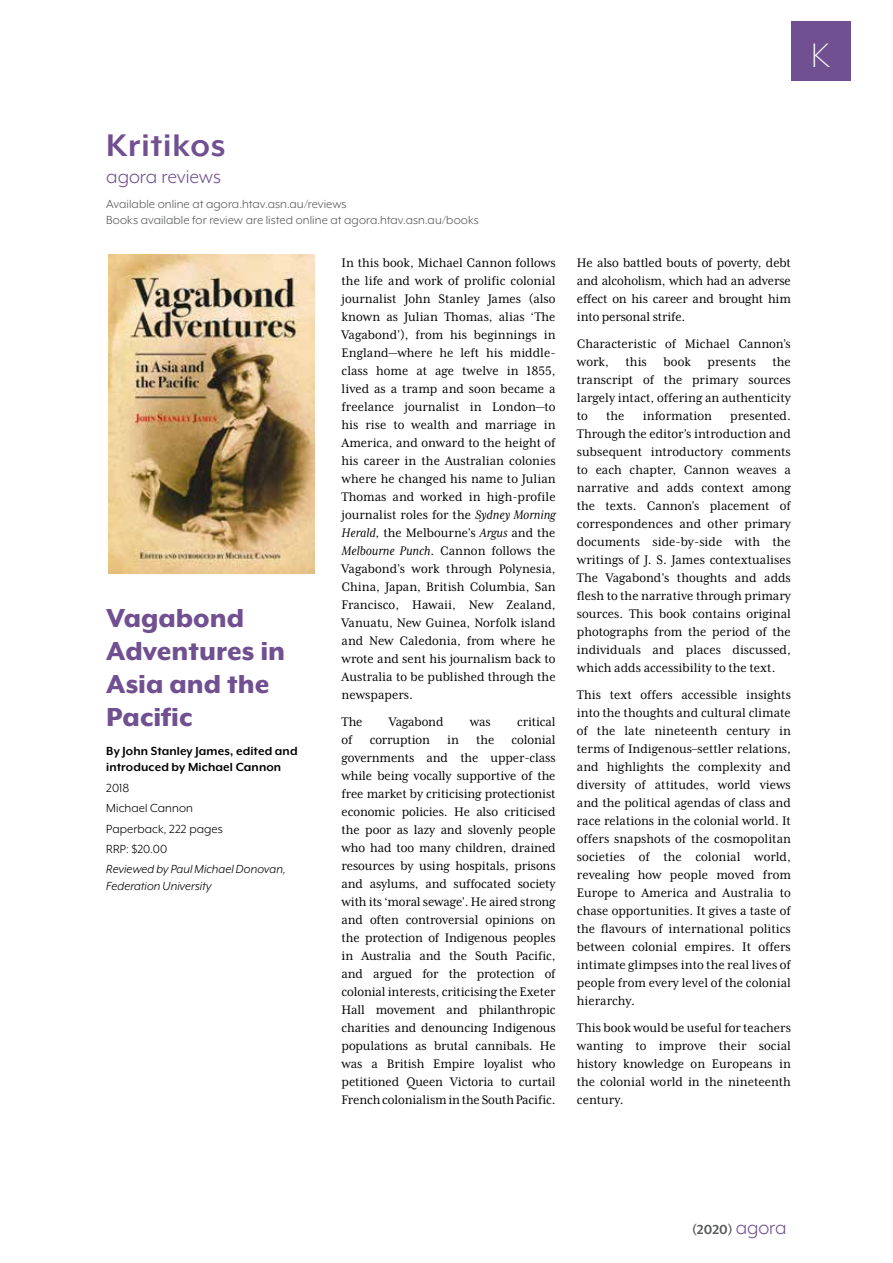
<style>
.page{position:relative;width:893px;height:1263px;background:#fff}
.page>*{position:absolute;margin:0;border:0;box-sizing:border-box;transform-origin:0 0}
.t1{font:300 39.15px "Mr Eaves XL Mod OT";color:#fff}
.t2{font:700 36px "Mr Eaves XL Mod OT";letter-spacing:.025em;color:#715091}
.t3{font:800 30px/33px "Mr Eaves XL Mod OT";color:#715091}
.t4{font:21px "Mr Eaves XL Mod OT";color:#715091}
.t5{font:700 15px "Mr Eaves XL Mod OT";color:#58595b}
.t6{font:14.25px/18px "Mrs Eaves XL Serif Nar OT";color:#000;text-align:justify}
.t7{font:13.5px/16.2px "Mr Eaves XL Mod OT";letter-spacing:.005em;color:#58595b}
.t8{font:700 13.5px/16.2px "Mr Eaves XL Mod OT";letter-spacing:.01em;color:#000}
.t9{font:italic 13.5px/16.2px "Mr Eaves XL Mod OT";letter-spacing:.005em;color:#000}
.t10{font:13.5px/20.4px "Mr Eaves XL Mod OT";letter-spacing:.005em;color:#000}
.s1{font-style:italic}
.s2{font-weight:400;font-size:21px;color:#715091}
</style>
<div class="page">
<div style="left:791px;top:21px;width:59px;height:60px;background:#715091"></div>
<img style="left:109px;top:255px;width:206px;height:318px">
<h1 class="t1" style="left:811px;top:35px;width:21px">K</h1>
<h2 class="t2" style="left:106px;top:128px;width:121px">Kritikos</h2>
<h3 class="t4" style="left:106px;top:166px;width:116px">agora reviews</h3>
<p class="t7" style="left:106px;top:195px;width:374px">Available online at agora.htav.asn.au/reviews<br>Books available for review are listed online at agora.htav.asn.au/books</p>
<h3 class="t3" style="left:106px;top:601px;width:180px">Vagabond<br>Adventures in<br>Asia and the<br>Pacific</h3>
<p class="t8" style="left:106px;top:743px;width:193px">By John Stanley James, edited and introduced by Michael Cannon</p>
<p class="t10" style="left:106px;top:777px;width:118px">2018<br>Michael Cannon<br>Paperback, 222 pages<br>RRP: $20.00</p>
<p class="t9" style="left:106px;top:861px;width:181px">Reviewed by Paul Michael Donovan,<br>Federation University</p>
<p class="t6" style="left:342px;top:254px;width:216px">In this book, Michael Cannon follows the life and work of prolific colonial journalist John Stanley James (also known as Julian Thomas, alias ‘The Vagabond’), from his beginnings in England—where he left his middle&shy;class home at age twelve in 1855, lived as a tramp and soon became a freelance journalist in London—to his rise to wealth and marriage in America, and onward to the height of his career in the Australian colonies where he changed his name to Julian Thomas and worked in high-profile journalist roles for the <span class="s1">Sydney Morning Herald</span>, the Melbourne’s <span class="s1">Argus</span> and the <span class="s1">Melbourne Punch</span>. Cannon follows the Vagabond’s work through Polynesia, China, Japan, British Columbia, San Francisco, Hawaii, New Zealand, Vanuatu, New Guinea, Norfolk island and New Caledonia, from where he wrote and sent his journalism back to Australia to be published through the newspapers.</p>
<p class="t6" style="left:342px;top:713px;width:22px">The</p>
<p class="t6" style="left:389px;top:713px;width:56px">Vagabond</p>
<p class="t6" style="left:470px;top:713px;width:22px">was</p>
<p class="t6" style="left:342px;top:713px;width:216px;text-indent:175px">critical of corruption in the colonial governments and the upper-class while being vocally supportive of the free market by criticising protectionist economic policies. He also criticised the poor as lazy and slovenly people who had too many children, drained resources by using hospitals, prisons and asylums, and suffocated society with its ‘moral sewage’. He aired strong and often controversial opinions on the protection of Indigenous peoples in Australia and the South Pacific, and argued for the protection of colonial interests, criticising the Exeter Hall movement and philanthropic charities and denouncing Indigenous populations as brutal cannibals. He was a British Empire loyalist who petitioned Queen Victoria to curtail French colonialism in the South Pacific.</p>
<p class="t6" style="left:577px;top:254px;width:216px">He also battled bouts of poverty, debt and alcoholism, which had an adverse effect on his career and brought him into personal strife.</p>
<p class="t6" style="left:577px;top:335px;width:216px">Characteristic of Michael Cannon’s work, this book presents the transcript of the primary sources largely intact, offering an authenticity to</p>
<p class="t6" style="left:577px;top:407px;width:216px;text-indent:153px">presented.<br>Through the editor’s introduction and subsequent introductory comments to each chapter, Cannon weaves a narrative and adds context among the texts. Cannon’s placement of correspondences and other primary documents side-by-side with the writings of J. S. James contextualises The Vagabond’s thoughts and adds flesh to the narrative through primary sources. This book contains original photographs from the period of the individuals and places discussed, which adds accessibility to the text.</p>
<p class="t6" style="left:577px;top:686px;width:216px">This text offers accessible insights into the thoughts and cultural climate of the late nineteenth century in terms of Indigenous–settler relations, and highlights the complexity and diversity of attitudes, world views and the political agendas of class and race relations in the colonial world. It offers snapshots of the cosmopolitan societies of the colonial world, revealing how people moved from Europe to America and Australia to chase opportunities. It gives a taste of the flavours of international politics between colonial empires. It offers intimate glimpses into the real lives of people from every level of the colonial hierarchy.</p>
<p class="t6" style="left:577px;top:1019px;width:216px">This book would be useful for teachers wanting to improve their social history knowledge on Europeans in the colonial world in the nineteenth century.</p>
<p class="t6" style="left:606px;top:407px;width:20px">the</p>
<p class="t6" style="left:643px;top:407px;width:71px">information</p>
<p class="t5" style="left:692px;top:1222px;width:96px">(2020) <span class="s2">agora</span></p>
</div>
